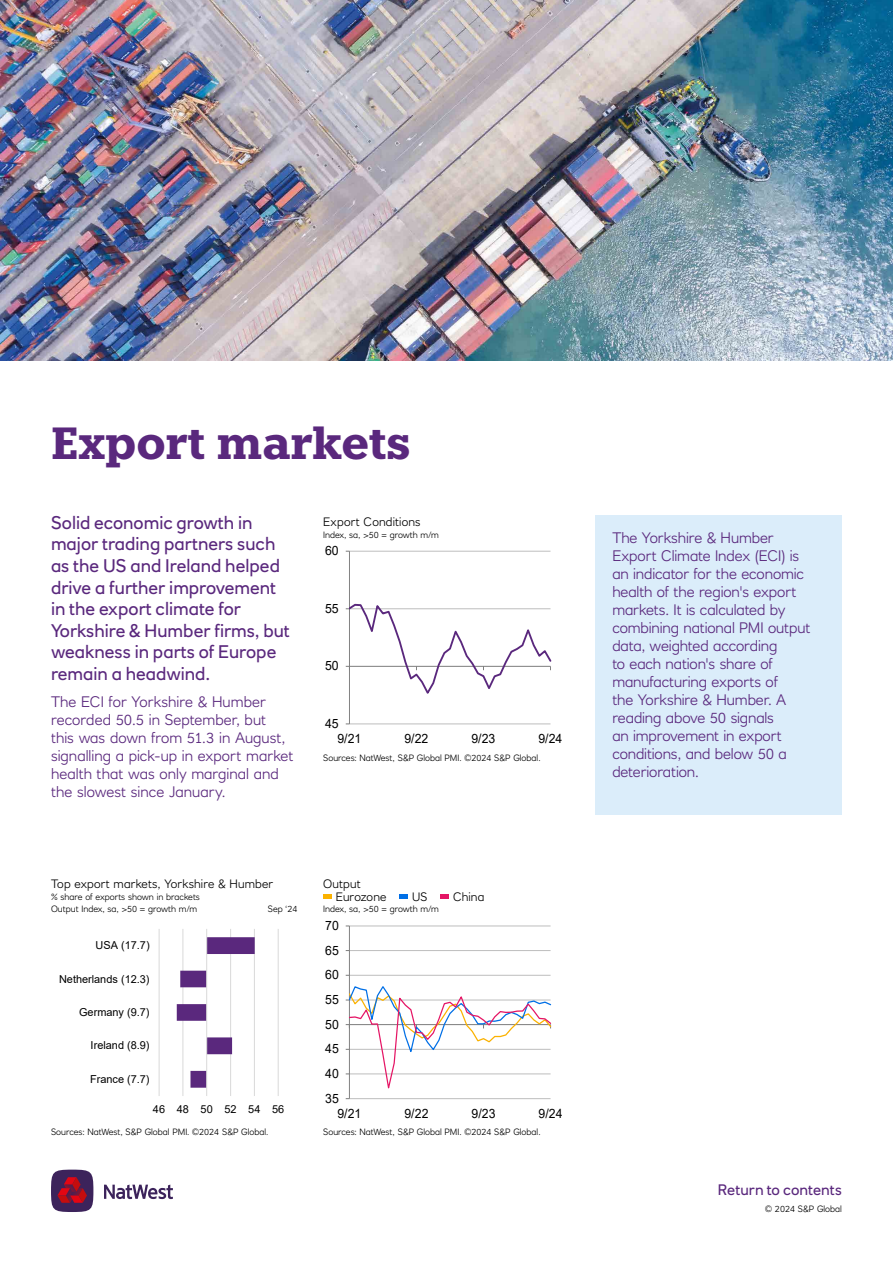
<style>
.page{position:relative;width:893px;height:1263px;background:#fff}
.page>*{position:absolute;margin:0;border:0;box-sizing:border-box;transform-origin:0 0}
.t1{font:700 45px "Knile";letter-spacing:-.01em;color:#5a287d}
.t2{font:18px/21.6px "RN House Sans";color:#5a287d}
.t3{font:300 15px/18px "RN House Sans";letter-spacing:-.005em;color:#5a287d}
.t4{font:15px "RN House Sans";letter-spacing:.005em;color:#5a287d}
.t5{font:12.9px "Arial";color:#000;scale:.96 1}
.t6{font:12.75px "Arial";color:#000;scale:.96 1}
.t7{font:300 12px "RN House Sans";letter-spacing:.01em;color:#000}
.t8{font:10.95px "Arial";letter-spacing:.005em;color:#000}
.t9{font:300 9px "RN House Sans";color:#000}
</style>
<div class="page">
<div style="left:51px;top:1169px;width:42px;height:43px;background:#3c235b;border-radius:50%"></div>
<svg style="left:104px;top:1184px;width:69px;height:15px"></svg>
<svg style="left:57px;top:1177px;width:30px;height:26px"></svg>
<div style="left:595px;top:515px;width:247px;height:299px;background:#dbedfa"></div>
<hr style="left:349px;top:724px;width:201px;height:1px;background:#bfbfbf">
<hr style="left:349px;top:551px;width:201px;height:1px;background:#bfbfbf">
<hr style="left:349px;top:551px;width:1px;height:173px;background:#7f7f7f">
<svg style="left:346px;top:603px;width:205px;height:91px"></svg>
<svg style="left:323px;top:894px;width:9px;height:4px"></svg>
<svg style="left:399px;top:894px;width:9px;height:4px"></svg>
<svg style="left:440px;top:894px;width:9px;height:4px"></svg>
<hr style="left:349px;top:975px;width:202px;height:1px;background:#bfbfbf">
<hr style="left:349px;top:950px;width:202px;height:1px;background:#bfbfbf">
<hr style="left:349px;top:926px;width:202px;height:1px;background:#bfbfbf">
<hr style="left:349px;top:926px;width:1px;height:173px;background:#7f7f7f">
<svg style="left:346px;top:986px;width:205px;height:113px"></svg>
<img style="left:0;top:0;width:893px;height:360px">
<hr style="left:159px;top:929px;width:1px;height:167px;background:#d9d9d9">
<hr style="left:182px;top:929px;width:1px;height:167px;background:#d9d9d9">
<hr style="left:230px;top:929px;width:1px;height:167px;background:#d9d9d9">
<hr style="left:254px;top:929px;width:1px;height:167px;background:#d9d9d9">
<hr style="left:278px;top:929px;width:1px;height:167px;background:#d9d9d9">
<svg style="left:177px;top:937px;width:78px;height:151px"></svg>
<hr style="left:206px;top:929px;width:1px;height:167px;background:#d9d9d9">
<h1 class="t1" style="left:51px;top:414px;width:361px">Export markets</h1>
<p class="t2" style="left:51px;top:512px;width:240px">Solid economic growth in major trading partners such as the US and Ireland helped drive a further improvement in the export climate for<br>Yorkshire &amp; Humber firms, but weakness in parts of Europe remain a headwind.</p>
<p class="t3" style="left:51px;top:692px;width:244px">The ECI for Yorkshire &amp; Humber recorded 50.5 in September, but<br>this was down from 51.3 in August, signalling a pick-up in export market health that was only marginal and the slowest since January.</p>
<p class="t7" style="left:323px;top:514px;width:99px">Export Conditions</p>
<p class="t9" style="left:323px;top:529px;width:117px">Index, sa, &gt;50 = growth m/m</p>
<p class="t6" style="left:325px;top:542px;width:16px">60</p>
<p class="t6" style="left:325px;top:599px;width:16px">55</p>
<p class="t6" style="left:325px;top:657px;width:16px">50</p>
<p class="t6" style="left:325px;top:715px;width:16px">45</p>
<p class="t6" style="left:337px;top:730px;width:26px">9/21</p>
<p class="t6" style="left:404px;top:730px;width:26px">9/22</p>
<p class="t6" style="left:471px;top:730px;width:26px">9/23</p>
<p class="t6" style="left:538px;top:730px;width:26px">9/24</p>
<p class="t9" style="left:323px;top:752px;width:219px">Sources: NatWest, S&amp;P Global PMI. ©2024 S&amp;P Global.</p>
<p class="t7" style="left:51px;top:876px;width:224px">Top export markets, Yorkshire &amp; Humber</p>
<p class="t9" style="left:268px;top:904px;width:31px">Sep ‘24</p>
<p class="t9" style="left:51px;top:891px;width:150px">% share of exports shown in brackets</p>
<p class="t9" style="left:51px;top:904px;width:147px">Output Index, sa, &gt;50 = growth m/m</p>
<p class="t7" style="left:323px;top:876px;width:39px">Output</p>
<p class="t7" style="left:336px;top:889px;width:52px">Eurozone</p>
<p class="t7" style="left:412px;top:889px;width:17px">US</p>
<p class="t7" style="left:453px;top:889px;width:33px">China</p>
<p class="t9" style="left:323px;top:904px;width:117px">Index, sa, &gt;50 = growth m/m</p>
<p class="t5" style="left:325px;top:916px;width:16px">70</p>
<p class="t8" style="left:96px;top:938px;width:56px">USA (17.7)</p>
<p class="t8" style="left:59px;top:971px;width:92px">Netherlands (12.3)</p>
<p class="t8" style="left:79px;top:1004px;width:72px">Germany (9.7)</p>
<p class="t8" style="left:91px;top:1038px;width:60px">Ireland (8.9)</p>
<p class="t8" style="left:90px;top:1071px;width:61px">France (7.7)</p>
<p class="t5" style="left:325px;top:941px;width:16px">65</p>
<p class="t5" style="left:325px;top:966px;width:16px">60</p>
<p class="t5" style="left:325px;top:990px;width:16px">55</p>
<p class="t5" style="left:325px;top:1015px;width:16px">50</p>
<p class="t5" style="left:325px;top:1040px;width:16px">45</p>
<p class="t5" style="left:325px;top:1064px;width:16px">40</p>
<p class="t8" style="left:153px;top:1101px;width:133px">46 48 50 52 54 56</p>
<p class="t9" style="left:51px;top:1127px;width:219px">Sources: NatWest, S&amp;P Global PMI. ©2024 S&amp;P Global.</p>
<p class="t5" style="left:325px;top:1089px;width:16px">35</p>
<p class="t5" style="left:337px;top:1104px;width:26px">9/21</p>
<p class="t5" style="left:405px;top:1104px;width:26px">9/22</p>
<p class="t5" style="left:472px;top:1104px;width:26px">9/23</p>
<p class="t5" style="left:539px;top:1104px;width:26px">9/24</p>
<p class="t9" style="left:323px;top:1127px;width:219px">Sources: NatWest, S&amp;P Global PMI. ©2024 S&amp;P Global.</p>
<p class="t3" style="left:612px;top:529px;width:200px">The Yorkshire &amp; Humber<br>Export Climate Index (ECI) is an indicator for the economic health of the region's export markets. It is calculated by combining national PMI output data, weighted according<br>to each nation's share of manufacturing exports of<br>the Yorkshire &amp; Humber. A reading above 50 signals<br>an improvement in export conditions, and below 50 a deterioration.</p>
<p class="t4" style="left:718px;top:1180px;width:126px">Return to contents</p>
<p class="t9" style="left:765px;top:1203px;width:78px">© 2024 S&amp;P Global</p>
</div>
